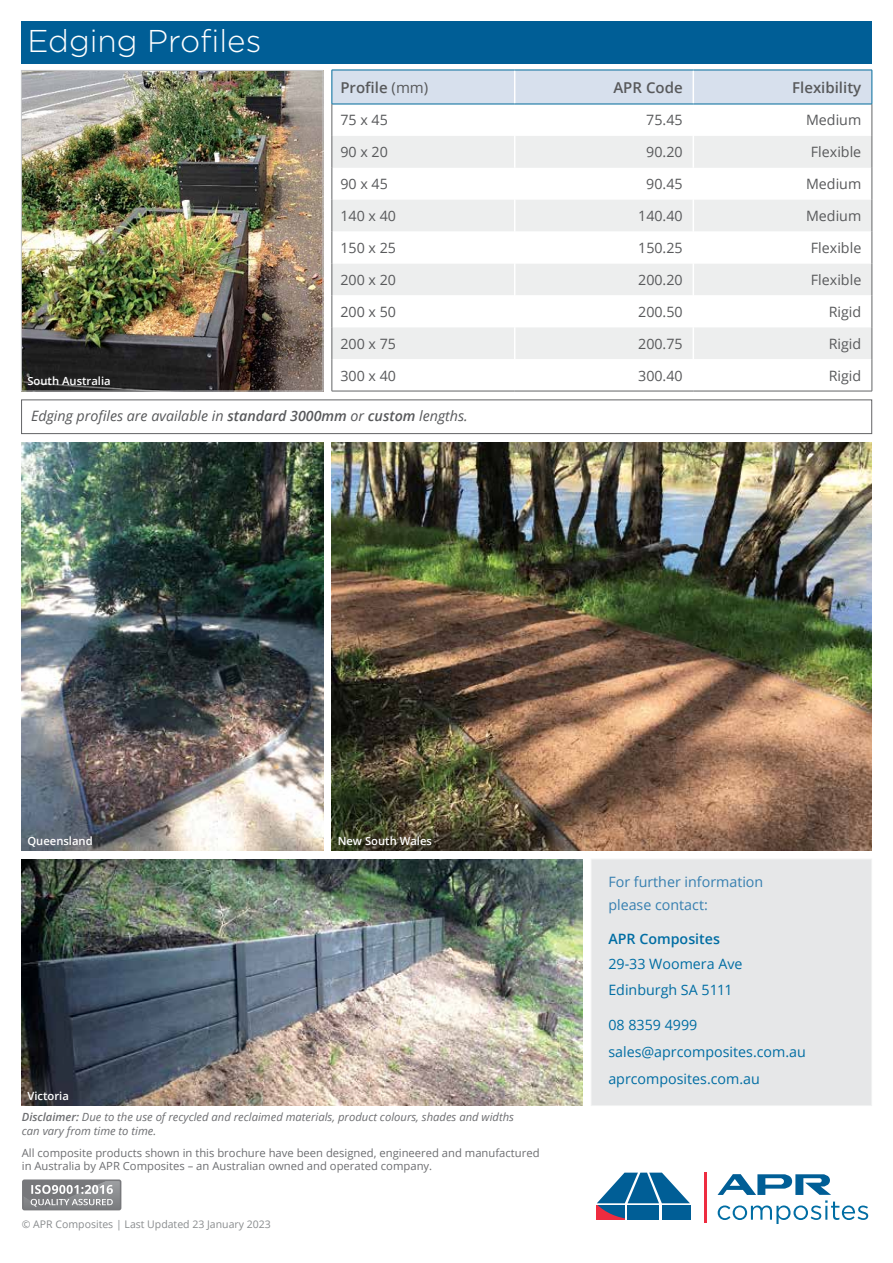
<style>
.page{position:relative;width:893px;height:1263px;background:#fff}
.page>*{position:absolute;margin:0;border:0;box-sizing:border-box;transform-origin:0 0}
.t1{font:300 31.5px "Gotham";color:#fff}
.t2{font:600 15px "Open Sans";color:#58595b}
.t3{font:14.25px "Open Sans";color:#58595b}
.t4{font:14.25px/27px "Open Sans";color:#006da3}
.t5{font:italic 14.25px "Open Sans";color:#58595b}
.t6{font:14.25px/22.5px "Open Sans";color:#367fb0}
.t7{font:600 14.25px "Open Sans";color:#006da3}
.t8{font:11.25px/13.5px "Open Sans";color:#6d6e71}
.t9{font:italic 11.25px/13.5px "Open Sans";color:#6d6e71}
.t10{font:600 11.25px "Open Sans";color:#fff}
.t11{font:10.5px "Open Sans";color:#898c8e}
.s1{font-weight:400}
.s2{font-weight:600}
</style>
<div class="page">
<img style="left:332px;top:442px;width:540px;height:408px">
<img style="left:23px;top:72px;width:298px;height:317px">
<div style="left:21px;top:70px;width:302px;height:321px;border:1px solid #c7c8ca"></div>
<img style="left:21px;top:442px;width:302px;height:408px">
<img style="left:21px;top:859px;width:562px;height:247px">
<div style="left:591px;top:859px;width:281px;height:246px;background:#e6e7e8"></div>
<div style="left:591px;top:859px;width:281px;height:247px;border:1px solid #f1f2f2"></div>
<hr style="left:704px;top:1172px;width:2px;height:50px;background:#ee2c40">
<svg style="left:596px;top:1172px;width:94px;height:47px"></svg>
<svg style="left:717px;top:1174px;width:151px;height:50px"></svg>
<div style="left:22px;top:1179px;width:99px;height:31px;border:2px solid #77787b;border-radius:2px"></div>
<svg style="left:23px;top:1180px;width:98px;height:29px;background:#969799"></svg>
<div style="left:21px;top:21px;width:851px;height:43px;background:#005e96"></div>
<div style="left:21px;top:400px;width:851px;height:34px;border:1px solid #636466"></div>
<div style="left:333px;top:71px;width:539px;height:33px;background:#d7e0ed"></div>
<svg style="left:333px;top:136px;width:539px;height:96px;fill:#edeeee"></svg>
<svg style="left:333px;top:232px;width:539px;height:159px"></svg>
<hr style="left:514px;top:70px;width:1px;height:34px;background:#fff">
<hr style="left:693px;top:70px;width:1px;height:34px;background:#fff">
<hr style="left:514px;top:136px;width:1px;height:32px;background:#fff">
<hr style="left:693px;top:136px;width:1px;height:32px;background:#fff">
<hr style="left:514px;top:168px;width:1px;height:32px;background:#fff">
<hr style="left:693px;top:168px;width:1px;height:32px;background:#fff">
<hr style="left:514px;top:200px;width:1px;height:32px;background:#fff">
<hr style="left:693px;top:200px;width:1px;height:32px;background:#fff">
<hr style="left:514px;top:232px;width:1px;height:31px;background:#fff">
<hr style="left:693px;top:232px;width:1px;height:31px;background:#fff">
<hr style="left:514px;top:263px;width:1px;height:32px;background:#fff">
<hr style="left:693px;top:263px;width:1px;height:32px;background:#fff">
<hr style="left:514px;top:295px;width:1px;height:32px;background:#fff">
<hr style="left:693px;top:295px;width:1px;height:32px;background:#fff">
<hr style="left:514px;top:327px;width:1px;height:32px;background:#fff">
<hr style="left:693px;top:327px;width:1px;height:32px;background:#fff">
<hr style="left:514px;top:359px;width:1px;height:32px;background:#fff">
<hr style="left:693px;top:359px;width:1px;height:32px;background:#fff">
<hr style="left:332px;top:70px;width:183px;height:1px;background:#006a9a">
<hr style="left:332px;top:70px;width:1px;height:34px;background:#006a9a">
<hr style="left:515px;top:70px;width:178px;height:1px;background:#006a9a">
<hr style="left:693px;top:70px;width:179px;height:1px;background:#006a9a">
<hr style="left:872px;top:70px;width:1px;height:34px;background:#006a9a">
<hr style="left:332px;top:104px;width:183px;height:1px;background:#006a9a">
<hr style="left:515px;top:104px;width:178px;height:1px;background:#006a9a">
<hr style="left:693px;top:104px;width:179px;height:1px;background:#006a9a">
<hr style="left:332px;top:104px;width:1px;height:32px;background:#636466">
<hr style="left:872px;top:104px;width:1px;height:32px;background:#636466">
<hr style="left:332px;top:136px;width:1px;height:32px;background:#636466">
<hr style="left:872px;top:136px;width:1px;height:32px;background:#636466">
<hr style="left:332px;top:168px;width:1px;height:32px;background:#636466">
<hr style="left:872px;top:168px;width:1px;height:32px;background:#636466">
<hr style="left:332px;top:200px;width:1px;height:32px;background:#636466">
<hr style="left:872px;top:200px;width:1px;height:32px;background:#636466">
<hr style="left:332px;top:232px;width:1px;height:31px;background:#636466">
<hr style="left:872px;top:232px;width:1px;height:31px;background:#636466">
<hr style="left:332px;top:263px;width:1px;height:32px;background:#636466">
<hr style="left:872px;top:263px;width:1px;height:32px;background:#636466">
<hr style="left:332px;top:295px;width:1px;height:32px;background:#636466">
<hr style="left:872px;top:295px;width:1px;height:32px;background:#636466">
<hr style="left:332px;top:327px;width:1px;height:32px;background:#636466">
<hr style="left:872px;top:327px;width:1px;height:32px;background:#636466">
<hr style="left:332px;top:359px;width:1px;height:32px;background:#636466">
<hr style="left:872px;top:359px;width:1px;height:32px;background:#636466">
<hr style="left:332px;top:391px;width:183px;height:1px;background:#636466">
<hr style="left:515px;top:391px;width:178px;height:1px;background:#636466">
<hr style="left:693px;top:391px;width:179px;height:1px;background:#636466">
<h1 class="t1" style="left:27px;top:27px;width:235px">Edging Profiles</h1>
<p class="t10" style="left:27px;top:377px;width:85px">South Australia</p>
<p class="t2" style="left:340px;top:77px;width:89px">Pro昀椀le <span class="s1">(mm)</span></p>
<p class="t2" style="left:613px;top:81px;width:71px">APR Code</p>
<p class="t2" style="left:792px;top:81px;width:71px">Flexibility</p>
<p class="t3" style="left:340px;top:115px;width:49px">75 x 45</p>
<p class="t3" style="left:646px;top:110px;width:38px">75.45</p>
<p class="t3" style="left:806px;top:110px;width:57px">Medium</p>
<p class="t3" style="left:340px;top:147px;width:49px">90 x 20</p>
<p class="t3" style="left:646px;top:142px;width:38px">90.20</p>
<p class="t3" style="left:811px;top:142px;width:52px">Flexible</p>
<p class="t3" style="left:340px;top:179px;width:49px">90 x 45</p>
<p class="t3" style="left:646px;top:174px;width:38px">90.45</p>
<p class="t3" style="left:806px;top:174px;width:57px">Medium</p>
<p class="t3" style="left:340px;top:211px;width:57px">140 x 40</p>
<p class="t3" style="left:638px;top:206px;width:46px">140.40</p>
<p class="t3" style="left:806px;top:206px;width:57px">Medium</p>
<p class="t3" style="left:340px;top:243px;width:57px">150 x 25</p>
<p class="t3" style="left:638px;top:238px;width:46px">150.25</p>
<p class="t3" style="left:811px;top:238px;width:52px">Flexible</p>
<p class="t3" style="left:340px;top:275px;width:57px">200 x 20</p>
<p class="t3" style="left:638px;top:270px;width:46px">200.20</p>
<p class="t3" style="left:811px;top:270px;width:52px">Flexible</p>
<p class="t3" style="left:340px;top:306px;width:57px">200 x 50</p>
<p class="t3" style="left:638px;top:302px;width:46px">200.50</p>
<p class="t3" style="left:829px;top:302px;width:34px">Rigid</p>
<p class="t3" style="left:340px;top:338px;width:57px">200 x 75</p>
<p class="t3" style="left:638px;top:334px;width:46px">200.75</p>
<p class="t3" style="left:829px;top:334px;width:34px">Rigid</p>
<p class="t3" style="left:340px;top:370px;width:57px">300 x 40</p>
<p class="t3" style="left:638px;top:366px;width:46px">300.40</p>
<p class="t3" style="left:829px;top:366px;width:34px">Rigid</p>
<p class="t5" style="left:31px;top:406px;width:438px">Edging pro昀椀les are available in <span class="s2">standard 3000mm</span> or <span class="s2">custom</span> lengths.</p>
<p class="t10" style="left:27px;top:836px;width:67px">Queensland</p>
<p class="t10" style="left:338px;top:836px;width:96px">New South Wales</p>
<p class="t10" style="left:27px;top:1091px;width:43px">Victoria</p>
<p class="t9" style="left:22px;top:1111px;width:494px"><span class="s2">Disclaimer:</span> Due to the use of recycled and reclaimed materials, product colours, shades and widths can vary from time to time.</p>
<p class="t8" style="left:22px;top:1147px;width:519px">All composite products shown in this brochure have been designed, engineered and manufactured in Australia by APR Composites – an Australian owned and operated company.</p>
<p class="t11" style="left:22px;top:1220px;width:250px">© APR Composites | Last Updated 23 January 2023</p>
<p class="t6" style="left:608px;top:872px;width:156px">For further information please contact:</p>
<p class="t7" style="left:608px;top:933px;width:113px">APR Composites</p>
<p class="t4" style="left:608px;top:953px;width:136px;line-height:25.5px">29-33 Woomera Ave<br>Edinburgh SA 5111</p>
<p class="t4" style="left:608px;top:1013px;width:199px">08 8359 4999 sales@aprcomposites.com.au aprcomposites.com.au</p>
</div>
